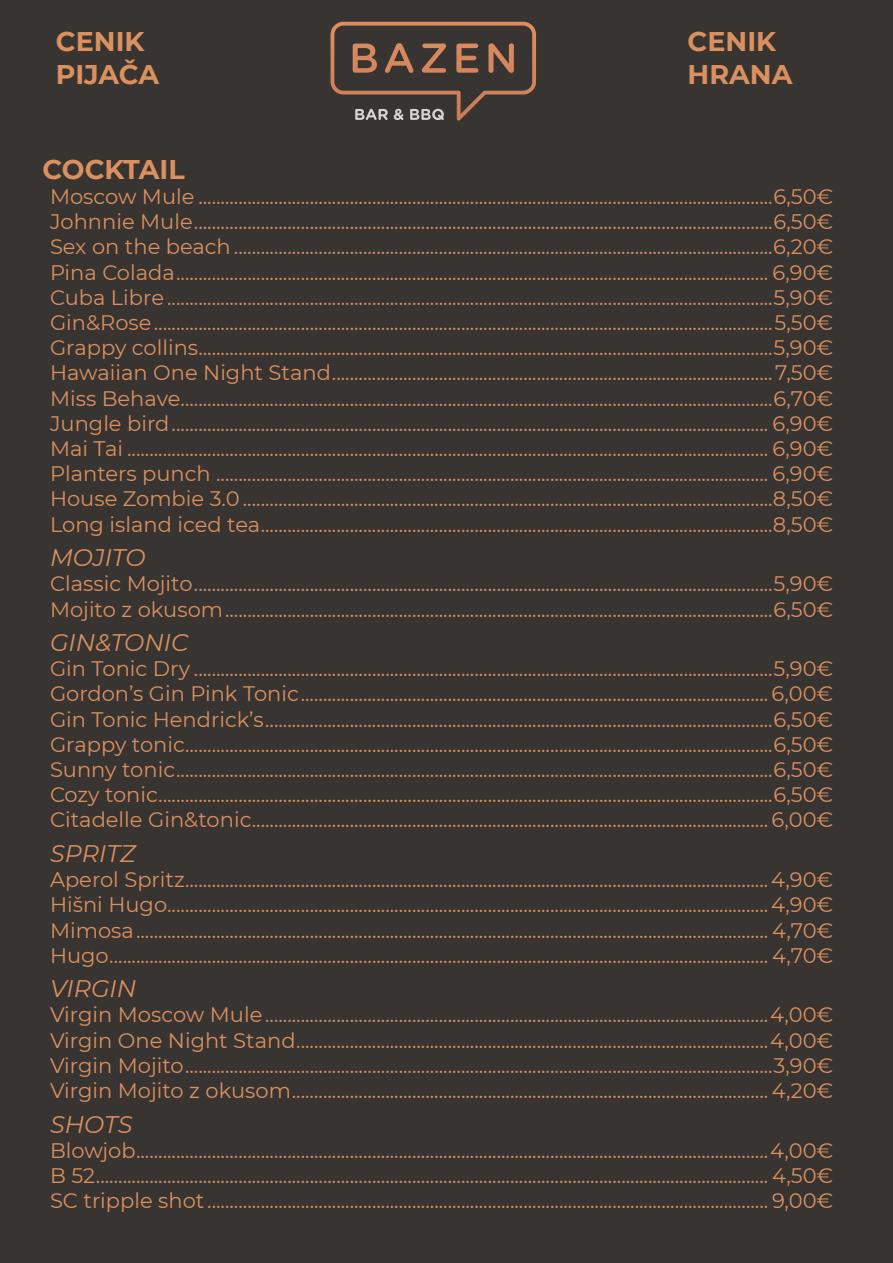
<style>
.page{position:relative;width:893px;height:1263px;background:#383432}
.page>*{position:absolute;margin:0;border:0;box-sizing:border-box;transform-origin:0 0}
.t1{font:700 27px/32.4px "Montserrat";color:#da905f}
.t2{font:italic 24px "Montserrat";color:#da905f}
.t3{font:21px/25.2px "Montserrat";color:#da905f;text-align:justify}
</style>
<div class="page">
<svg style="left:331px;top:22px;width:205px;height:99px;background:#59473d"></svg>
<p class="t1" style="left:56px;top:24px;width:105px">CENIK<br>PIJAČA</p>
<p class="t1" style="left:688px;top:24px;width:106px">CENIK<br>HRANA</p>
<p class="t1" style="left:43px;top:152px;width:144px">COCKTAIL</p>
<p class="t3" style="left:50px;top:183px;width:785px">Moscow Mule .................................................................................................................................6,50€ Johnnie Mule..................................................................................................................................6,50€ Sex on the beach.........................................................................................................................6,20€ Pina Colada..................................................................................................................................... 6,90€ Cuba Libre........................................................................................................................................5,90€ Gin&amp;Rose...........................................................................................................................................5,50€ Grappy collins.................................................................................................................................5,90€ Hawaiian One Night Stand...................................................................................................7,50€ Miss Behave.....................................................................................................................................6,70€ Jungle bird...................................................................................................................................... 6,90€ Mai Tai ................................................................................................................................................ 6,90€ Planters punch ............................................................................................................................ 6,90€ House Zombie 3.0.......................................................................................................................8,50€ Long island iced tea...................................................................................................................8,50€</p>
<p class="t2" style="left:50px;top:541px;width:97px">MOJITO</p>
<p class="t3" style="left:50px;top:570px;width:785px">Classic Mojito..................................................................................................................................5,90€<br>Mojito z okusom...........................................................................................................................6,50€</p>
<p class="t2" style="left:50px;top:626px;width:140px">GIN&amp;TONIC</p>
<p class="t3" style="left:50px;top:655px;width:785px">Gin Tonic Dry ..................................................................................................................................5,90€ Gordon’s Gin Pink Tonic......................................................................................................... 6,00€ Gin Tonic Hendrick’s..................................................................................................................6,50€ Grappy tonic....................................................................................................................................6,50€ Sunny tonic......................................................................................................................................6,50€ Cozy tonic..........................................................................................................................................6,50€ Citadelle Gin&amp;tonic.................................................................................................................... 6,00€</p>
<p class="t2" style="left:50px;top:837px;width:87px">SPRITZ</p>
<p class="t3" style="left:50px;top:866px;width:785px">Aperol Spritz...................................................................................................................................4,90€ Hišni Hugo.......................................................................................................................................4,90€ Mimosa.............................................................................................................................................. 4,70€ Hugo.................................................................................................................................................... 4,70€</p>
<p class="t2" style="left:50px;top:972px;width:88px">VIRGIN</p>
<p class="t3" style="left:50px;top:1002px;width:785px">Virgin Moscow Mule.................................................................................................................4,00€ Virgin One Night Stand..........................................................................................................4,00€ Virgin Mojito....................................................................................................................................3,90€ Virgin Mojito z okusom........................................................................................................... 4,20€</p>
<p class="t2" style="left:50px;top:1107px;width:84px">SHOTS</p>
<p class="t3" style="left:50px;top:1137px;width:785px">Blowjob..............................................................................................................................................4,00€ B 52....................................................................................................................................................... 4,50€ SC tripple shot .............................................................................................................................. 9,00€</p>
</div>
